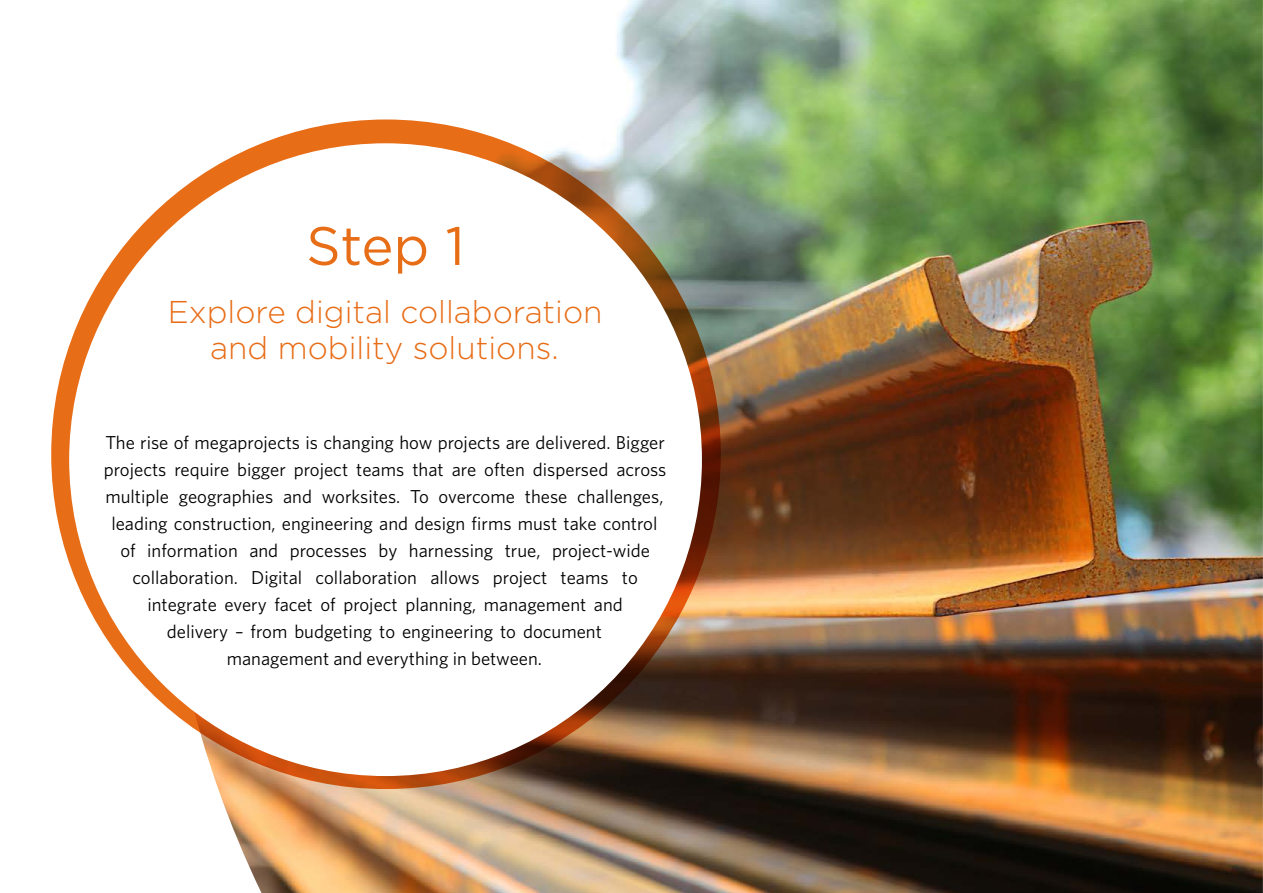
<style>
.page{position:relative;width:1263px;height:893px;background:#fff}
.page>*{position:absolute;margin:0;border:0;box-sizing:border-box;transform-origin:0 0}
.t1{font:54px "Gotham";color:#e86d17}
.t2{font:300 31.5px/36px "Gotham";color:#e86d17;text-align:center}
.t3{font:18.75px/27px "Whitney";color:#000;text-align:center}
</style>
<div class="page">
<img style="left:218px;top:0;width:1045px;height:893px">
<img style="left:51px;top:119px;width:670px;height:670px">
<div style="left:69px;top:143px;width:633px;height:633px;background:#fff;border-radius:50%"></div>
<h1 class="t1" style="left:306px;top:211px;width:160px">Step 1</h1>
<h2 class="t2" style="left:168px;top:293px;width:436px">Explore digital collaboration and mobility solutions.</h2>
<p class="t3" style="left:104px;top:429px;width:564px">The rise of megaprojects is changing how projects are delivered. Bigger projects require bigger project teams that are often dispersed across multiple geographies and worksites. To overcome these challenges, leading construction, engineering and design firms must take control of information and processes by harnessing true, project-wide collaboration. Digital collaboration allows project teams to integrate every facet of project planning, management and<br>delivery – from budgeting to engineering to document<br>management and everything in between.</p>
</div>
